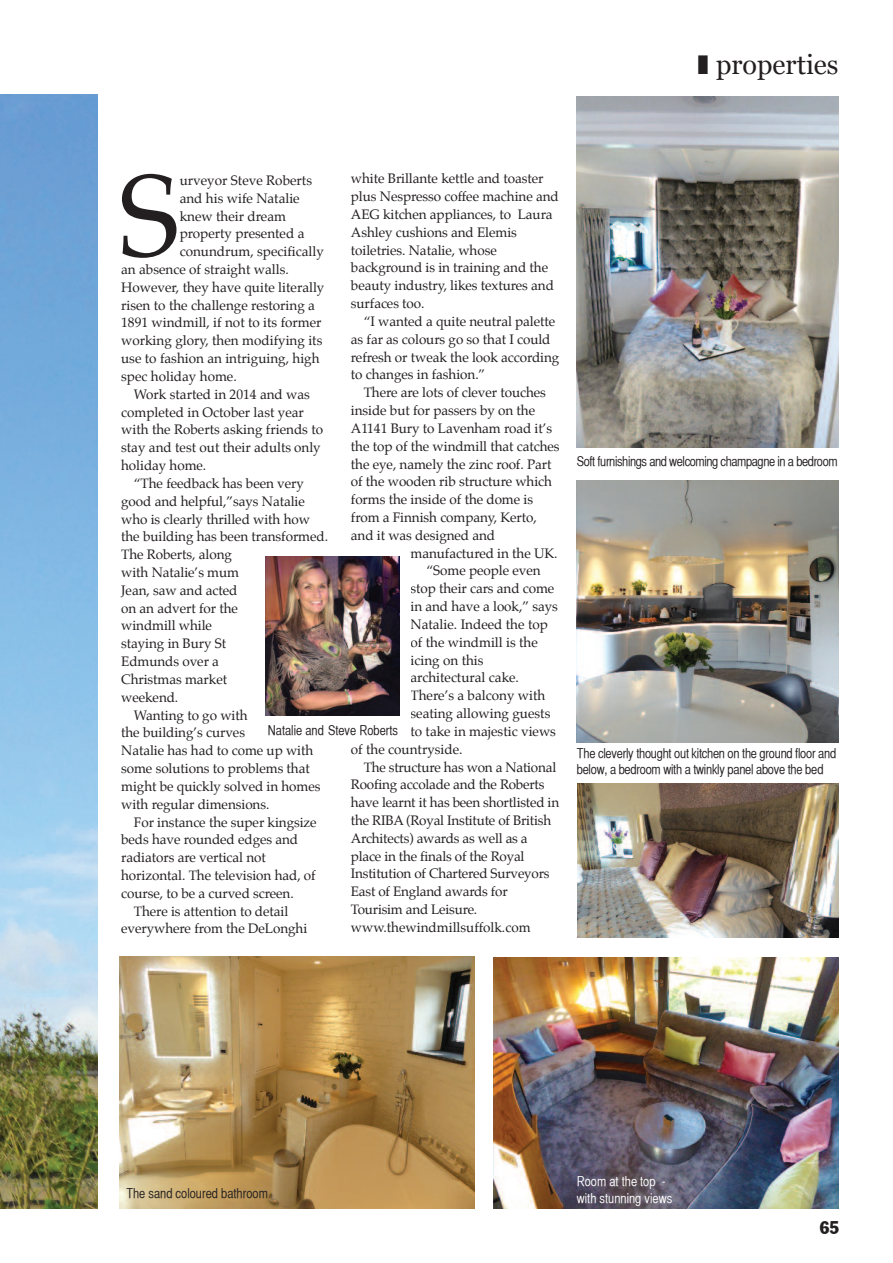
<style>
.page{position:relative;width:893px;height:1263px;background:#fff}
.page>*{position:absolute;margin:0;border:0;box-sizing:border-box;transform-origin:0 0}
.t1{font:116.25px "Palatino";color:#231f20}
.t2{font:27px "Georgia";color:#231f20}
.t3{font:18px "Franklin Gothic Condensed";color:#231f20}
.t4{font:13.5px/17.9px "Palatino";letter-spacing:-.005em;color:#231f20}
.t5{font:13.5px/16.2px "Helvetica CY Plain";letter-spacing:-.02em;color:#231f20}
.t6{font:13.5px "Helvetica CY Plain";color:#231f20}
.t7{font:13.5px/16.2px "Helvetica CY Plain";color:#fff}
</style>
<div class="page">
<img style="left:0;top:95px;width:97px;height:1114px">
<img style="left:577px;top:96px;width:262px;height:352px">
<img style="left:577px;top:481px;width:261px;height:262px">
<img style="left:493px;top:957px;width:346px;height:252px">
<img style="left:577px;top:784px;width:262px;height:153px">
<img style="left:119px;top:956px;width:355px;height:253px">
<img style="left:266px;top:556px;width:133px;height:159px">
<h2 class="t2" style="left:716px;top:49px;width:124px">properties</h2>
<p class="t4" style="left:351px;top:171px;width:209px">white Brillante kettle and toaster plus Nespresso coffee machine and<br>AEG kitchen appliances, to Laura<br>Ashley cushions and Elemis toiletries. Natalie, whose background is in training and the beauty industry, likes textures and surfaces too.</p>
<p class="t4" style="left:351px;top:313px;width:210px;text-indent:13px">“I wanted a quite neutral palette as far as colours go so that I could refresh or tweak the look according to changes in fashion.”</p>
<p class="t4" style="left:364px;top:385px;width:184px">There are lots of clever touches</p>
<p class="t4" style="left:351px;top:402px;width:186px">inside but for passers by on the</p>
<p class="t4" style="left:351px;top:420px;width:203px">A1141 Bury to Lavenham road it’s</p>
<p class="t4" style="left:351px;top:438px;width:210px">the top of the windmill that catches</p>
<p class="t4" style="left:351px;top:456px;width:202px">the eye, namely the zinc roof. Part</p>
<p class="t4" style="left:351px;top:474px;width:203px">of the wooden rib structure which</p>
<p class="t4" style="left:351px;top:492px;width:184px">forms the inside of the dome is</p>
<p class="t4" style="left:351px;top:509px;width:187px">from a Finnish company, Kerto,</p>
<p class="t4" style="left:351px;top:527px;width:146px">and it was designed and</p>
<p class="t4" style="left:410px;top:545px;width:149px">manufactured in the UK.</p>
<p class="t4" style="left:427px;top:563px;width:116px">“Some people even</p>
<p class="t4" style="left:410px;top:581px;width:145px">stop their cars and come</p>
<p class="t4" style="left:410px;top:598px;width:149px">in and have a look,” says</p>
<p class="t4" style="left:410px;top:616px;width:139px">Natalie. Indeed the top</p>
<p class="t4" style="left:410px;top:634px;width:129px">of the windmill is the</p>
<p class="t4" style="left:410px;top:652px;width:75px">icing on this</p>
<p class="t4" style="left:410px;top:670px;width:110px">architectural cake.</p>
<p class="t4" style="left:410px;top:688px;width:136px">There’s a balcony with</p>
<p class="t4" style="left:410px;top:705px;width:141px">seating allowing guests</p>
<p class="t4" style="left:410px;top:723px;width:147px">to take in majestic views</p>
<p class="t4" style="left:351px;top:741px;width:113px">of the countryside.</p>
<p class="t4" style="left:364px;top:759px;width:194px">The structure has won a National</p>
<p class="t4" style="left:351px;top:777px;width:195px">Roofing accolade and the Roberts</p>
<p class="t4" style="left:351px;top:794px;width:210px">have learnt it has been shortlisted in</p>
<p class="t4" style="left:351px;top:812px;width:202px">the RIBA (Royal Institute of British</p>
<p class="t4" style="left:351px;top:830px;width:178px">Architects) awards as well as a</p>
<p class="t4" style="left:351px;top:848px;width:175px">place in the finals of the Royal</p>
<p class="t4" style="left:351px;top:866px;width:200px">Institution of Chartered Surveyors</p>
<p class="t4" style="left:351px;top:884px;width:158px">East of England awards for</p>
<p class="t4" style="left:351px;top:901px;width:128px">Tourisim and Leisure.</p>
<p class="t4" style="left:351px;top:919px;width:181px">www.thewindmillsuffolk.com</p>
<h1 class="t1" style="left:119px;top:161px;width:63px">S</h1>
<p class="t4" style="left:180px;top:172px;width:134px">urveyor Steve Roberts</p>
<p class="t4" style="left:180px;top:190px;width:122px">and his wife Natalie</p>
<p class="t4" style="left:180px;top:208px;width:108px">knew their dream</p>
<p class="t4" style="left:180px;top:226px;width:126px">property presented a</p>
<p class="t4" style="left:180px;top:244px;width:146px">conundrum, specifically</p>
<p class="t4" style="left:121px;top:261px;width:169px">an absence of straight walls.</p>
<p class="t4" style="left:121px;top:279px;width:205px">However, they have quite literally</p>
<p class="t4" style="left:121px;top:297px;width:195px">risen to the challenge restoring a</p>
<p class="t4" style="left:121px;top:315px;width:202px">1891 windmill, if not to its former</p>
<p class="t4" style="left:121px;top:333px;width:203px">working glory, then modifying its</p>
<p class="t4" style="left:121px;top:350px;width:200px">use to fashion an intriguing, high</p>
<p class="t4" style="left:121px;top:368px;width:117px">spec holiday home.</p>
<p class="t4" style="left:134px;top:386px;width:178px">Work started in 2014 and was</p>
<p class="t4" style="left:121px;top:404px;width:184px">completed in October last year</p>
<p class="t4" style="left:121px;top:422px;width:203px">with the Roberts asking friends to</p>
<p class="t4" style="left:121px;top:440px;width:201px">stay and test out their adults only</p>
<p class="t4" style="left:121px;top:457px;width:87px">holiday home.</p>
<p class="t4" style="left:134px;top:475px;width:172px">“The feedback has been very</p>
<p class="t4" style="left:121px;top:493px;width:185px">good and helpful,”says Natalie</p>
<p class="t4" style="left:121px;top:511px;width:190px">who is clearly thrilled with how</p>
<p class="t4" style="left:121px;top:529px;width:208px">the building has been transformed.</p>
<p class="t4" style="left:121px;top:547px;width:112px">The Roberts, along</p>
<p class="t4" style="left:121px;top:564px;width:119px">with Natalie’s mum</p>
<p class="t4" style="left:121px;top:582px;width:118px">Jean, saw and acted</p>
<p class="t4" style="left:121px;top:600px;width:118px">on an advert for the</p>
<p class="t4" style="left:121px;top:618px;width:92px">windmill while</p>
<p class="t4" style="left:121px;top:636px;width:107px">staying in Bury St</p>
<p class="t4" style="left:121px;top:653px;width:99px">Edmunds over a</p>
<p class="t4" style="left:121px;top:671px;width:107px">Christmas market</p>
<p class="t4" style="left:121px;top:689px;width:59px">weekend.</p>
<p class="t4" style="left:134px;top:707px;width:115px">Wanting to go with</p>
<p class="t4" style="left:121px;top:725px;width:125px">the building’s curves</p>
<p class="t4" style="left:121px;top:743px;width:194px">Natalie has had to come up with</p>
<p class="t4" style="left:121px;top:760px;width:190px">some solutions to problems that</p>
<p class="t4" style="left:121px;top:778px;width:201px">might be quickly solved in homes</p>
<p class="t4" style="left:121px;top:796px;width:150px">with regular dimensions.</p>
<p class="t4" style="left:134px;top:814px;width:184px">For instance the super kingsize</p>
<p class="t4" style="left:121px;top:832px;width:179px">beds have rounded edges and</p>
<p class="t4" style="left:121px;top:849px;width:146px">radiators are vertical not</p>
<p class="t4" style="left:121px;top:867px;width:196px">horizontal. The television had, of</p>
<p class="t4" style="left:121px;top:885px;width:174px">course, to be a curved screen.</p>
<p class="t4" style="left:134px;top:903px;width:156px">There is attention to detail</p>
<p class="t4" style="left:121px;top:921px;width:188px">everywhere from the DeLonghi</p>
<p class="t6" style="left:268px;top:725px;width:132px">Natalie and Steve Roberts</p>
<p class="t5" style="left:577px;top:455px;width:262px">Soft furnishings and welcoming champagne in a bedroom</p>
<p class="t5" style="left:577px;top:747px;width:261px">The cleverly thought out kitchen on the ground floor and below, a bedroom with a twinkly panel above the bed</p>
<p class="t6" style="left:126px;top:1188px;width:143px">The sand coloured bathroom</p>
<p class="t7" style="left:577px;top:1175px;width:97px">Room at the top - with stunning views</p>
<h3 class="t3" style="left:820px;top:1221px;width:21px">65</h3>
</div>
